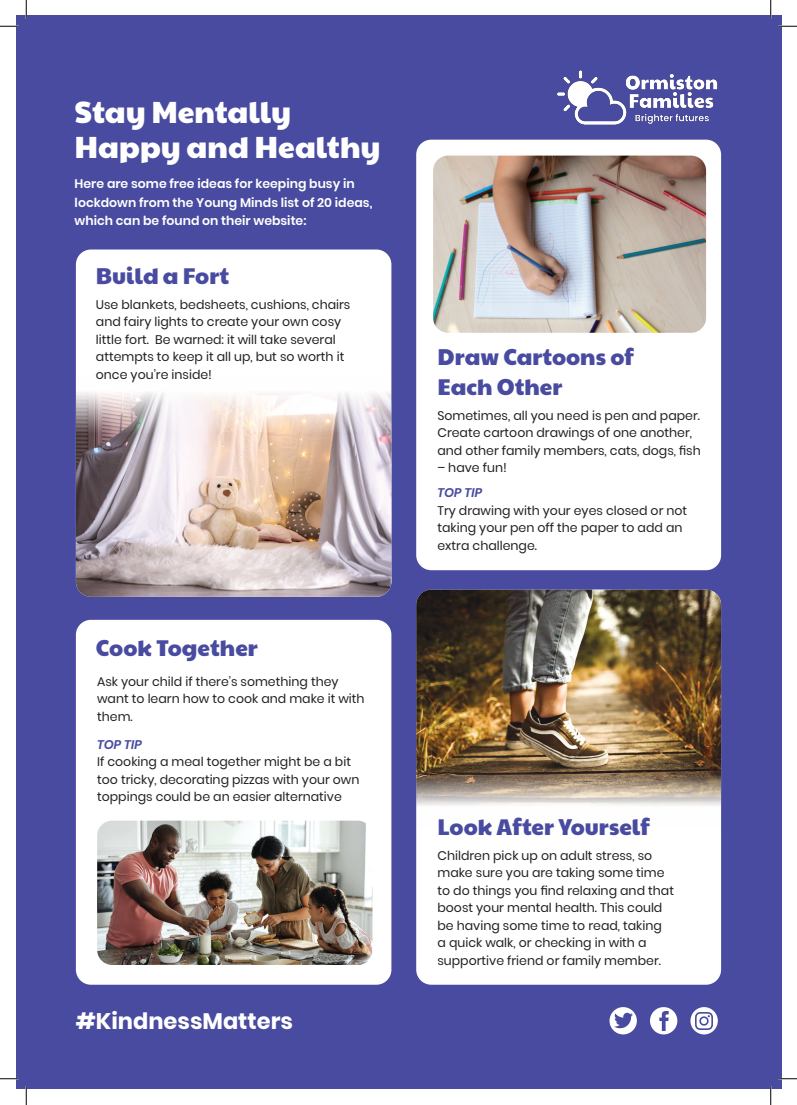
<style>
.page{position:relative;width:797px;height:1105px;background:#fff}
.page>*{position:absolute;margin:0;border:0;box-sizing:border-box;transform-origin:0 0}
.t1{font:30px/35px "Paytone One";color:#fff}
.t2{font:22.5px/30px "Paytone One";color:#484b9f}
.t3{font:700 22.5px "Poppins";color:#fff}
.t4{font:12.5px/17.5px "Poppins";color:#231f20}
.t5{font:600 12.5px/18.8px "Poppins";color:#fff}
.s1{font-weight:600;font-style:italic;color:#484b9f}
</style>
<div class="page">
<div style="left:16px;top:16px;width:765px;height:1073px;background:#484b9f"></div>
<div style="left:76px;top:249px;width:315px;height:348px;background:#fff;border-radius:15px"></div>
<img style="left:76px;top:392px;width:315px;height:205px">
<img style="left:557px;top:70px;width:161px;height:55px">
<div style="left:76px;top:620px;width:315px;height:365px;background:#fff;border-radius:15px"></div>
<svg style="left:670px;top:453px;width:58px;height:59px"></svg>
<div style="left:416px;top:140px;width:305px;height:430px;background:#fff;border-radius:15px"></div>
<div style="left:416px;top:590px;width:305px;height:395px;background:#fff;border-radius:15px"></div>
<img style="left:416px;top:590px;width:305px;height:237px">
<div style="left:609px;top:1007px;width:28px;height:27px;background:#fff;border-radius:50%"></div>
<img style="left:614px;top:1012px;width:18px;height:17px">
<div style="left:650px;top:1007px;width:27px;height:27px;background:#fff;border-radius:50%"></div>
<img style="left:659px;top:1011px;width:10px;height:19px">
<svg style="left:690px;top:1007px;width:27px;height:27px"></svg>
<img style="left:695px;top:1012px;width:17px;height:17px">
<img style="left:97px;top:821px;width:275px;height:144px">
<img style="left:433px;top:156px;width:273px;height:177px">
<svg style="left:0;top:25px;width:19px;height:2px"></svg>
<svg style="left:778px;top:25px;width:19px;height:2px"></svg>
<svg style="left:0;top:1078px;width:19px;height:1px"></svg>
<svg style="left:778px;top:1078px;width:19px;height:1px"></svg>
<svg style="left:25px;top:0;width:2px;height:19px"></svg>
<svg style="left:25px;top:1086px;width:2px;height:19px"></svg>
<svg style="left:770px;top:0;width:1px;height:19px"></svg>
<svg style="left:770px;top:1086px;width:1px;height:19px"></svg>
<p class="t1" style="left:75px;top:92px;width:307px">Stay Mentally<br>Happy and Healthy</p>
<p class="t5" style="left:75px;top:174px;width:299px">Here are some free ideas for keeping busy in lockdown from the Young Minds list of 20 ideas, which can be found on their website:</p>
<p class="t2" style="left:96px;top:259px;width:135px">Build a Fort</p>
<p class="t4" style="left:96px;top:296px;width:256px">Use blankets, bedsheets, cushions, chairs and fairy lights to create your own cosy little fort. Be warned: it will take several attempts to keep it all up, but so worth it once you’re inside!</p>
<p class="t2" style="left:96px;top:631px;width:163px">Cook Together</p>
<p class="t4" style="left:97px;top:672px;width:269px">Ask your child if there’s something they want to learn how to cook and make it with them.</p>
<p class="t4" style="left:97px;top:736px;width:264px"><span class="s1">TOP TIP<br></span>If cooking a meal together might be a bit too tricky, decorating pizzas with your own toppings could be an easier alternative</p>
<p class="t3" style="left:76px;top:1008px;width:219px">#KindnessMatters</p>
<p class="t2" style="left:437px;top:340px;width:198px">Draw Cartoons of<br>Each Other</p>
<p class="t4" style="left:437px;top:407px;width:265px">Sometimes, all you need is pen and paper.<br>Create cartoon drawings of one another, and other family members, cats, dogs, fish</p>
<p class="t4" style="left:437px;top:459px;width:71px">– have fun!</p>
<p class="t4" style="left:437px;top:484px;width:251px"><span class="s1">TOP TIP<br></span>Try drawing with your eyes closed or not taking your pen off the paper to add an extra challenge.</p>
<p class="t2" style="left:437px;top:810px;width:214px">Look After Yourself</p>
<p class="t4" style="left:437px;top:847px;width:238px">Children pick up on adult stress, so make sure you are taking some time to do things you find relaxing and that boost your mental health. This could be having some time to read, taking<br>a quick walk, or checking in with a supportive friend or family member.</p>
</div>
